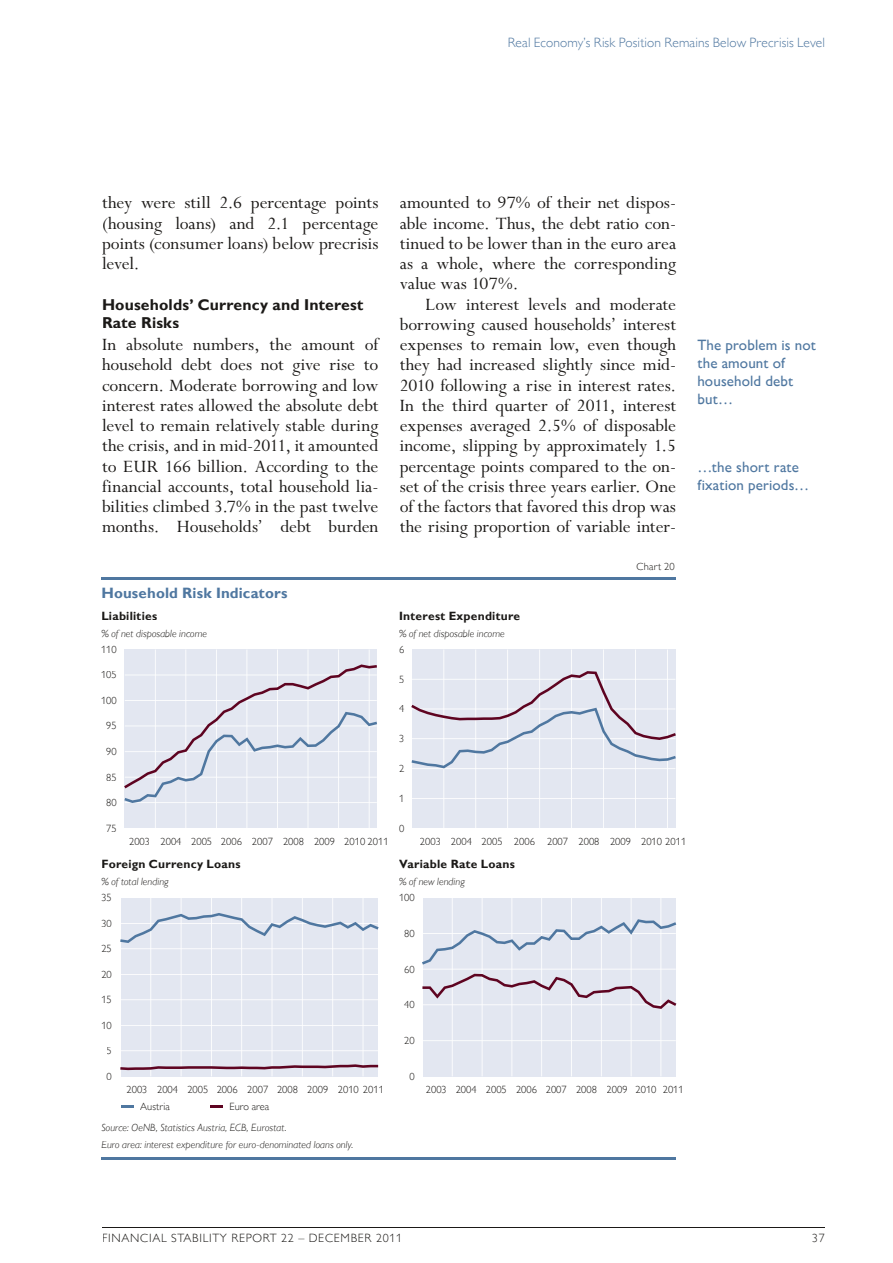
<style>
.page{position:relative;width:893px;height:1263px;background:#fff}
.page>*{position:absolute;margin:0;border:0;box-sizing:border-box;transform-origin:0 0}
.t1{font:19.5px/20.2px "Perpetua Std";letter-spacing:-.005em;color:#1b1917;text-align:justify}
.t2{font:700 15.75px/18px "Gill Sans MT Pro";letter-spacing:.005em;color:#1b1917}
.t3{font:500 15px/18px "Gill Sans MT Pro";letter-spacing:.01em;color:#4f77a0}
.t4{font:700 15px "Gill Sans MT Pro";letter-spacing:.01em;color:#4f77a0}
.t5{font:300 13.5px "Gill Sans MT Pro";letter-spacing:.01em;color:#4f77a0}
.t6{font:700 12px "Gill Sans MT Pro";letter-spacing:.015em;color:#1b1917}
.t7{font:300 12px "Gill Sans MT Pro";letter-spacing:.06em;color:#1b1917}
.t8{font:300 10.5px "Gill Sans MT Pro";color:#1b1917}
.t9{font:italic 300 10.5px/17px "Gill Sans MT Pro";letter-spacing:.01em;color:#1b1917}
</style>
<div class="page">
<hr style="left:102px;top:1227px;width:723px;height:1px;background:#1b1917">
<hr style="left:101px;top:577px;width:574px;height:2px;background:#4f77a0">
<hr style="left:101px;top:1157px;width:574px;height:3px;background:#4f77a0">
<svg style="left:121px;top:1105px;width:13px;height:3px"></svg>
<svg style="left:210px;top:1105px;width:13px;height:3px"></svg>
<div style="left:125px;top:649px;width:252px;height:179px;background:#e3e7f1"></div>
<hr style="left:155px;top:649px;width:1px;height:179px;background:#fff">
<hr style="left:185px;top:649px;width:1px;height:179px;background:#fff">
<hr style="left:216px;top:649px;width:1px;height:179px;background:#fff">
<hr style="left:246px;top:649px;width:1px;height:179px;background:#fff">
<hr style="left:277px;top:649px;width:1px;height:179px;background:#fff">
<hr style="left:308px;top:649px;width:1px;height:179px;background:#fff">
<hr style="left:338px;top:649px;width:1px;height:179px;background:#fff">
<hr style="left:369px;top:649px;width:1px;height:179px;background:#fff">
<svg style="left:124px;top:664px;width:253px;height:139px"></svg>
<div style="left:412px;top:649px;width:263px;height:179px;background:#e3e7f1"></div>
<hr style="left:412px;top:798px;width:263px;height:1px;background:#fff">
<hr style="left:412px;top:768px;width:263px;height:1px;background:#fff">
<hr style="left:443px;top:649px;width:1px;height:179px;background:#fff">
<hr style="left:475px;top:649px;width:1px;height:179px;background:#fff">
<hr style="left:507px;top:649px;width:1px;height:179px;background:#fff">
<hr style="left:539px;top:649px;width:1px;height:179px;background:#fff">
<hr style="left:571px;top:649px;width:1px;height:179px;background:#fff">
<hr style="left:603px;top:649px;width:1px;height:179px;background:#fff">
<hr style="left:635px;top:649px;width:1px;height:179px;background:#fff">
<hr style="left:667px;top:649px;width:1px;height:179px;background:#fff">
<svg style="left:411px;top:671px;width:265px;height:97px"></svg>
<div style="left:120px;top:898px;width:258px;height:178px;background:#e3e7f1"></div>
<hr style="left:120px;top:1050px;width:258px;height:1px;background:#fff">
<hr style="left:120px;top:1025px;width:258px;height:1px;background:#fff">
<hr style="left:120px;top:999px;width:258px;height:1px;background:#fff">
<hr style="left:120px;top:974px;width:258px;height:1px;background:#fff">
<hr style="left:120px;top:948px;width:258px;height:1px;background:#fff">
<hr style="left:150px;top:898px;width:1px;height:178px;background:#fff">
<hr style="left:181px;top:898px;width:1px;height:178px;background:#fff">
<hr style="left:211px;top:898px;width:1px;height:178px;background:#fff">
<hr style="left:241px;top:898px;width:1px;height:178px;background:#fff">
<hr style="left:272px;top:898px;width:1px;height:178px;background:#fff">
<hr style="left:302px;top:898px;width:1px;height:178px;background:#fff">
<hr style="left:332px;top:898px;width:1px;height:178px;background:#fff">
<hr style="left:363px;top:898px;width:1px;height:178px;background:#fff">
<hr style="left:120px;top:898px;width:1px;height:178px;background:#fff">
<svg style="left:120px;top:913px;width:259px;height:30px"></svg>
<svg style="left:120px;top:1064px;width:258px;height:6px"></svg>
<div style="left:422px;top:898px;width:254px;height:178px;background:#e3e7f1"></div>
<hr style="left:422px;top:1040px;width:254px;height:1px;background:#fff">
<hr style="left:422px;top:969px;width:254px;height:1px;background:#fff">
<hr style="left:452px;top:898px;width:1px;height:178px;background:#fff">
<hr style="left:482px;top:898px;width:1px;height:178px;background:#fff">
<hr style="left:511px;top:898px;width:1px;height:178px;background:#fff">
<hr style="left:541px;top:898px;width:1px;height:178px;background:#fff">
<hr style="left:571px;top:898px;width:1px;height:178px;background:#fff">
<hr style="left:601px;top:898px;width:1px;height:178px;background:#fff">
<hr style="left:631px;top:898px;width:1px;height:178px;background:#fff">
<hr style="left:660px;top:898px;width:1px;height:178px;background:#fff">
<hr style="left:422px;top:898px;width:1px;height:178px;background:#fff">
<svg style="left:422px;top:919px;width:254px;height:45px"></svg>
<svg style="left:422px;top:974px;width:254px;height:35px"></svg>
<p class="t5" style="left:508px;top:35px;width:319px">Real Economy’s Risk Position Remains Below Precrisis Level</p>
<p class="t1" style="left:102px;top:193px;width:278px">they were still 2.6 percentage points (housing loans) and 2.1 percentage points (consumer loans) below precrisis level.</p>
<p class="t2" style="left:102px;top:295px;width:263px">Households’ Currency and Interest<br>Rate Risks</p>
<p class="t1" style="left:102px;top:335px;width:278px">In absolute numbers, the amount of household debt does not give rise to concern. Moderate borrowing and low interest rates allowed the absolute debt level to remain relatively stable during the crisis, and in mid-2011, it amounted to EUR 166 billion. According to the financial accounts, total household lia&shy;bilities climbed 3.7% in the past twelve months. Households’ debt burden</p>
<p class="t4" style="left:101px;top:584px;width:187px">Household Risk Indicators</p>
<p class="t1" style="left:400px;top:193px;width:278px">amounted to 97% of their net dispos&shy;able income. Thus, the debt ratio con&shy;tinued to be lower than in the euro area as a whole, where the corresponding value was 107%.</p>
<p class="t1" style="left:400px;top:295px;width:278px;text-indent:26px">Low interest levels and moderate borrowing caused households’ interest expenses to remain low, even though they had increased slightly since mid-2010 following a rise in interest rates.<br>In the third quarter of 2011, interest expenses averaged 2.5% of disposable income, slipping by approximately 1.5 percentage points compared to the on&shy;set of the crisis three years earlier. One of the factors that favored this drop was the rising proportion of variable inter-</p>
<p class="t8" style="left:636px;top:560px;width:40px">Chart 20</p>
<p class="t3" style="left:697px;top:336px;width:120px">The problem is not the amount of household debt but…</p>
<p class="t3" style="left:697px;top:457px;width:113px">…the short rate fixation periods…</p>
<p class="t6" style="left:101px;top:608px;width:57px">Liabilities</p>
<p class="t8" style="left:101px;top:643px;width:17px">110</p>
<p class="t8" style="left:101px;top:669px;width:17px">105</p>
<p class="t8" style="left:101px;top:694px;width:17px">100</p>
<p class="t8" style="left:106px;top:720px;width:12px">95</p>
<p class="t8" style="left:106px;top:745px;width:12px">90</p>
<p class="t8" style="left:106px;top:771px;width:12px">85</p>
<p class="t8" style="left:106px;top:796px;width:12px">80</p>
<p class="t8" style="left:106px;top:822px;width:12px">75</p>
<p class="t8" style="left:129px;top:835px;width:54px">2003 2004</p>
<p class="t6" style="left:399px;top:608px;width:123px">Interest Expenditure</p>
<p class="t8" style="left:399px;top:643px;width:7px">6</p>
<p class="t8" style="left:399px;top:673px;width:7px">5</p>
<p class="t8" style="left:399px;top:703px;width:7px">4</p>
<p class="t8" style="left:399px;top:732px;width:7px">3</p>
<p class="t8" style="left:399px;top:762px;width:7px">2</p>
<p class="t8" style="left:399px;top:792px;width:7px">1</p>
<p class="t8" style="left:399px;top:822px;width:7px">0</p>
<p class="t9" style="left:101px;top:624px;width:107px">% of net disposable income</p>
<p class="t9" style="left:399px;top:625px;width:107px">% of net disposable income</p>
<p class="t8" style="left:191px;top:835px;width:199px">2005 2006 2007 2008 2009 2010 2011</p>
<p class="t8" style="left:420px;top:835px;width:268px">2003 2004 2005 2006 2007 2008 2009 2010 2011</p>
<p class="t6" style="left:101px;top:856px;width:141px">Foreign Currency Loans</p>
<p class="t8" style="left:101px;top:891px;width:12px">35</p>
<p class="t8" style="left:101px;top:917px;width:12px">30</p>
<p class="t8" style="left:101px;top:942px;width:12px">25</p>
<p class="t8" style="left:101px;top:968px;width:12px">20</p>
<p class="t8" style="left:101px;top:993px;width:12px">15</p>
<p class="t8" style="left:101px;top:1019px;width:12px">10</p>
<p class="t8" style="left:107px;top:1044px;width:7px">5</p>
<p class="t8" style="left:107px;top:1070px;width:7px">0</p>
<p class="t8" style="left:127px;top:1083px;width:53px">2003 2004</p>
<p class="t6" style="left:399px;top:856px;width:117px">Variable Rate Loans</p>
<p class="t8" style="left:399px;top:891px;width:17px">100</p>
<p class="t8" style="left:404px;top:927px;width:12px">80</p>
<p class="t8" style="left:404px;top:963px;width:12px">60</p>
<p class="t8" style="left:404px;top:998px;width:12px">40</p>
<p class="t8" style="left:404px;top:1034px;width:12px">20</p>
<p class="t8" style="left:410px;top:1070px;width:7px">0</p>
<p class="t9" style="left:101px;top:873px;width:69px">% of total lending</p>
<p class="t9" style="left:399px;top:873px;width:67px">% of new lending</p>
<p class="t8" style="left:187px;top:1083px;width:198px">2005 2006 2007 2008 2009 2010 2011</p>
<p class="t8" style="left:426px;top:1083px;width:259px">2003 2004 2005 2006 2007 2008 2009 2010 2011</p>
<p class="t8" style="left:140px;top:1100px;width:31px">Austria</p>
<p class="t8" style="left:230px;top:1100px;width:41px">Euro area</p>
<p class="t9" style="left:101px;top:1119px;width:253px">Source: OeNB, Statistics Austria, ECB, Eurostat.<br>Euro area: interest expenditure for euro-denominated loans only.</p>
<p class="t7" style="left:102px;top:1231px;width:302px">FINANCIAL STABILITY REPORT 22 – DECEMBER 2011</p>
<p class="t7" style="left:812px;top:1231px;width:14px">37</p>
</div>
